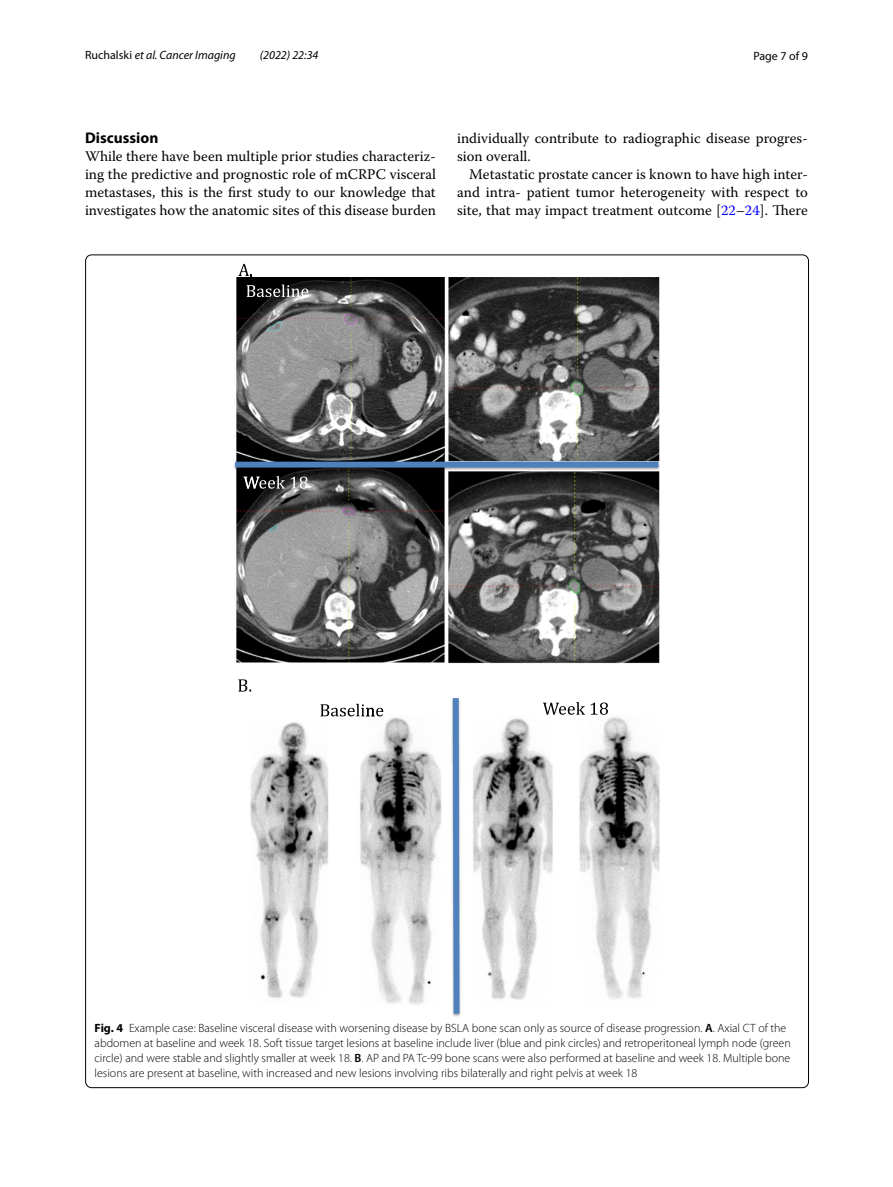
<style>
.page{position:relative;width:893px;height:1187px;background:#fff}
.page>*{position:absolute;margin:0;border:0;box-sizing:border-box;transform-origin:0 0}
.t1{font:700 15.45px "Myriad Pro";color:#000}
.t2{font:14.7px/18px "Warnock Pro";color:#000;text-align:justify}
.t3{font:300 12px/15px "Myriad Pro";color:#000}
.t4{font:italic 12px "Myriad Pro";color:#000}
.t5{font:12px "Myriad Pro";color:#000}
.s1{font-style:normal}
.s2{color:#00f}
.s3{font-weight:700}
.s4{font-weight:600}
</style>
<div class="page">
<img style="left:234px;top:277px;width:426px;height:740px">
<svg style="left:247px;top:284px;width:61px;height:13px"></svg>
<svg style="left:244px;top:476px;width:64px;height:12px"></svg>
<svg style="left:238px;top:264px;width:14px;height:12px"></svg>
<svg style="left:238px;top:679px;width:13px;height:12px"></svg>
<svg style="left:320px;top:703px;width:63px;height:13px"></svg>
<svg style="left:543px;top:702px;width:65px;height:12px"></svg>
<p class="t4" style="left:85px;top:48px;width:152px"><span class="s1">Ruchalski</span> et al. Cancer Imaging</p>
<p class="t4" style="left:260px;top:48px;width:60px">(2022) 22:34</p>
<p class="t5" style="left:753px;top:48px;width:56px">Page 7 of 9</p>
<p class="t1" style="left:85px;top:128px;width:75px">Discussion</p>
<p class="t2" style="left:85px;top:147px;width:352px">While there have been multiple prior studies characteriz&shy;ing the predictive and prognostic role of mCRPC visceral metastases, this is the first study to our knowledge that investigates how the anatomic sites of this disease burden</p>
<p class="t2" style="left:457px;top:128px;width:352px">individually contribute to radiographic disease progres&shy;sion overall.</p>
<p class="t2" style="left:457px;top:164px;width:352px;text-indent:12px">Metastatic prostate cancer is known to have high inter&shy;and intra- patient tumor heterogeneity with respect to site, that may impact treatment outcome [<span class="s2">22</span>–<span class="s2">24</span>]. There</p>
<p class="t3" style="left:95px;top:1020px;width:698px"><span class="s3">Fig. 4</span> Example case: Baseline visceral disease with worsening disease by BSLA bone scan only as source of disease progression. <span class="s4">A</span>. Axial CT of the abdomen at baseline and week 18. Soft tissue target lesions at baseline include liver (blue and pink circles) and retroperitoneal lymph node (green circle) and were stable and slightly smaller at week 18. <span class="s4">B</span>. AP and PA Tc-99 bone scans were also performed at baseline and week 18. Multiple bone lesions are present at baseline, with increased and new lesions involving ribs bilaterally and right pelvis at week 18</p>
</div>
